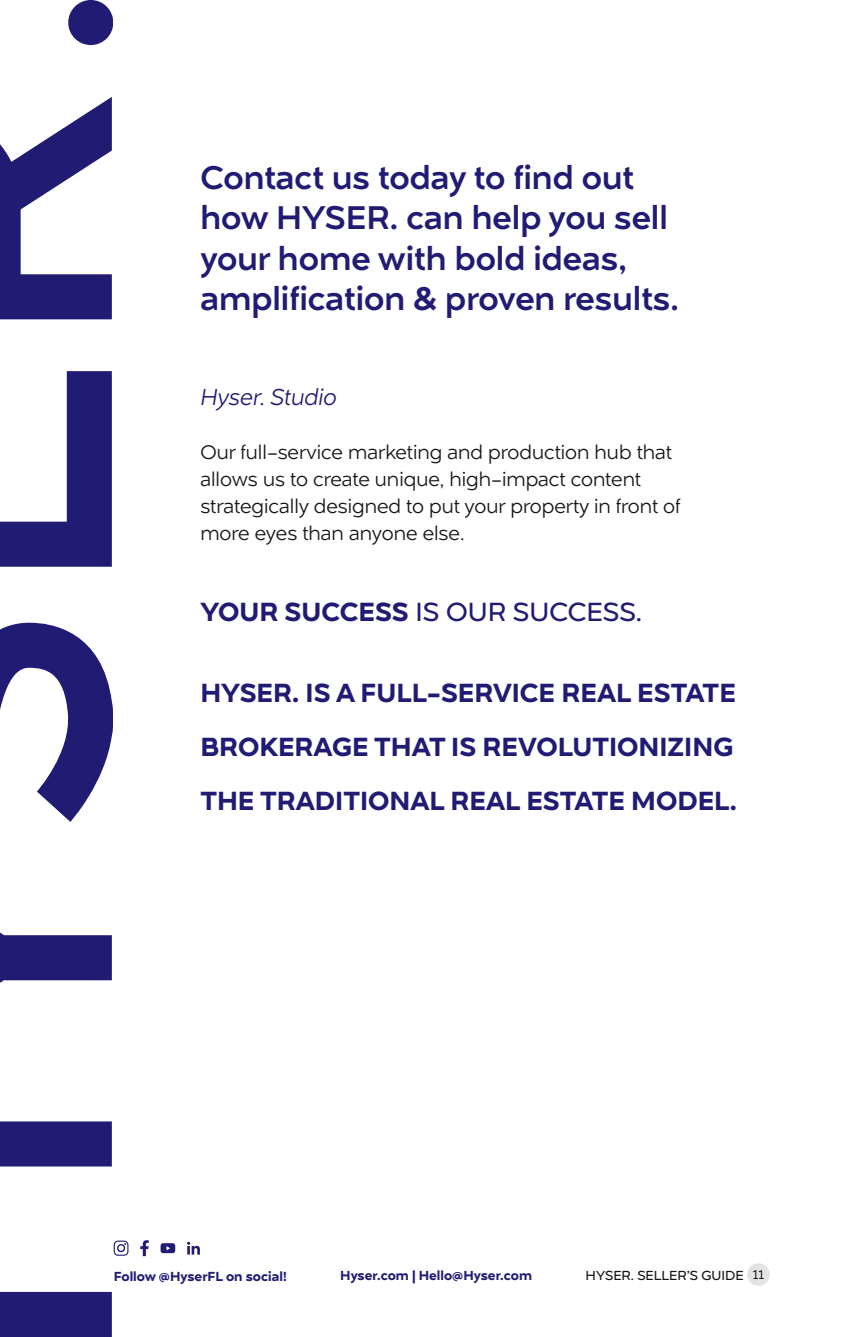
<style>
.page{position:relative;width:851px;height:1337px;background:#fff}
.page>*{position:absolute;margin:0;border:0;box-sizing:border-box;transform-origin:0 0}
.t1{font:500 33.75px/40.5px "Naste";color:#221b74}
.t2{font:600 27px/54px "Naste";color:#221b74}
.t3{font:27px "Naste";color:#221b74}
.t4{font:italic 300 23.62px "Naste";color:#221b74}
.t5{font:300 20.25px/27px "Naste";color:#151515}
.t6{font:600 13.5px "Naste";color:#221b74}
.t7{font:13.5px "Naste";color:#151515}
.s1{font-weight:600}
.s2{font-weight:300;font-size:12.83px;color:#000}
</style>
<div class="page">
<svg style="left:0;top:371px;width:112px;height:196px"></svg>
<svg style="left:0;top:932px;width:112px;height:51px;background:#3b3584"></svg>
<svg style="left:0;top:97px;width:112px;height:222px"></svg>
<svg style="left:0;top:622px;width:113px;height:200px"></svg>
<div style="left:68px;top:0;width:45px;height:45px;background:#221b74;border-radius:50%"></div>
<svg style="left:187px;top:1241px;width:13px;height:13px"></svg>
<svg style="left:140px;top:1240px;width:9px;height:16px"></svg>
<svg style="left:160px;top:1243px;width:15px;height:10px"></svg>
<svg style="left:0;top:1121px;width:128px;height:215px"></svg>
<div style="left:747px;top:1263px;width:22px;height:22px;background:#e2e3e4;border-radius:50%"></div>
<p class="t1" style="left:200px;top:156px;width:480px">Contact us today to find out how HYSER. can help you sell your home with bold ideas, amplification &amp; proven results.</p>
<p class="t4" style="left:200px;top:381px;width:138px">Hyser. Studio</p>
<p class="t5" style="left:200px;top:438px;width:481px">Our full-service marketing and production hub that allows us to create unique, high-impact content strategically designed to put your property in front of more eyes than anyone else.</p>
<p class="t3" style="left:200px;top:593px;width:443px"><span class="s1">YOUR SUCCESS</span> IS OUR SUCCESS.</p>
<p class="t2" style="left:200px;top:665px;width:538px">HYSER. IS A FULL-SERVICE REAL ESTATE<br>BROKERAGE THAT IS REVOLUTIONIZING<br>THE TRADITIONAL REAL ESTATE MODEL.</p>
<p class="t6" style="left:114px;top:1266px;width:174px">Follow @HyserFL on social!</p>
<p class="t6" style="left:340px;top:1264px;width:193px">Hyser.com | Hello@Hyser.com</p>
<p class="t7" style="left:585px;top:1265px;width:180px">HYSER. SELLER’S GUIDE <span class="s2">11</span></p>
</div>
